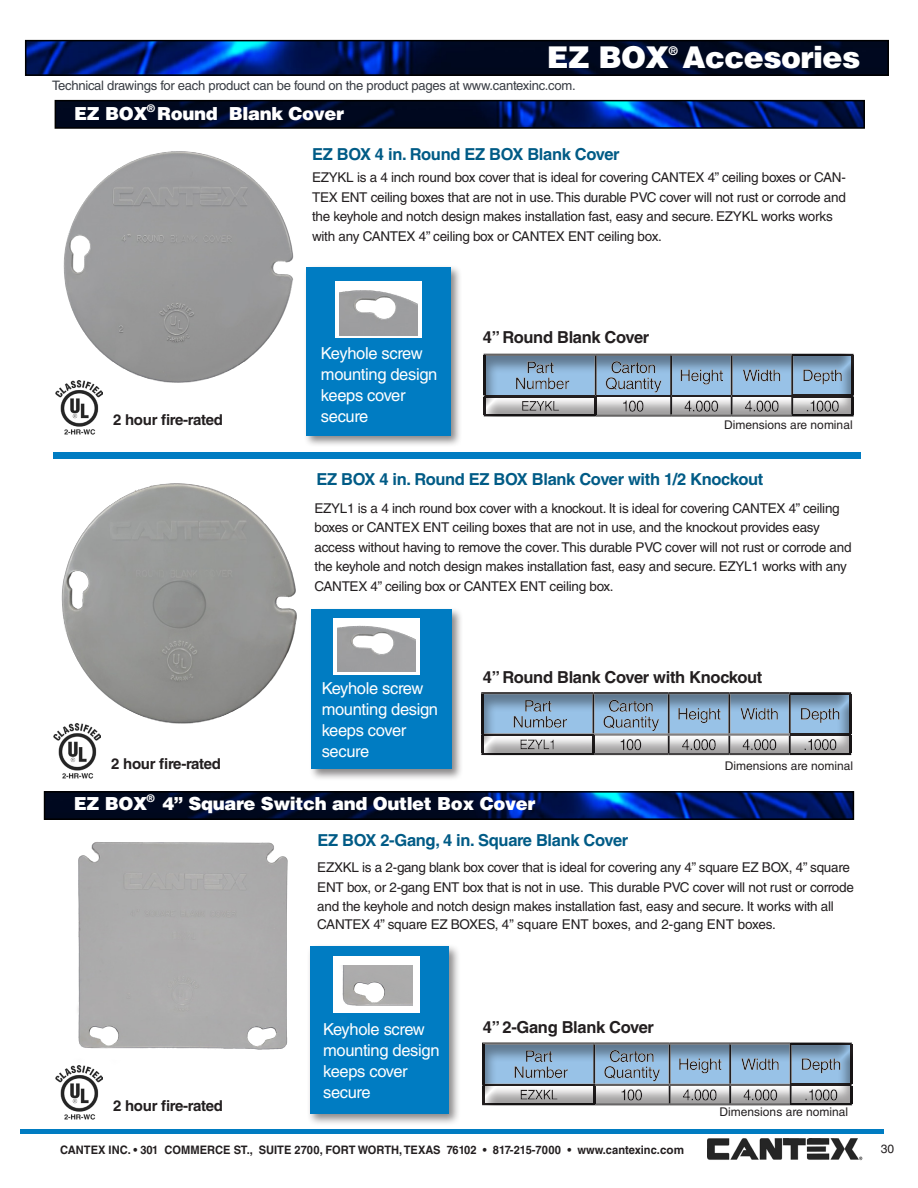
<style>
.page{position:relative;width:918px;height:1188px;background:#fff}
.page>*{position:absolute;margin:0;border:0;box-sizing:border-box;transform-origin:0 0}
.t1{font:900 30px "Helvetica LT Pro";letter-spacing:-.02em;color:#fff}
.t2{font:900 18px "Helvetica LT Pro";letter-spacing:-.02em;color:#fff}
.t3{font:16.5px/21px "Helvetica LT Std";letter-spacing:-.02em;color:#fff}
.t4{font:700 16.5px "Helvetica LT Std";letter-spacing:-.02em;color:#005b86}
.t5{font:700 16.5px "Helvetica LT Std";letter-spacing:-.02em;color:#231f20}
.t6{font:700 15px "Helvetica LT Std";letter-spacing:-.02em;color:#231f20}
.t7{font:13.5px/19.5px "Helvetica LT Std";letter-spacing:-.02em;color:#231f20}
.t8{font:13.05px "Helvetica LT Std";letter-spacing:-.02em;color:#383c43}
.t9{font:12px "Helvetica LT Std";color:#231f20}
.t10{font:900 12px "Helvetica LT Pro";color:#fff}
.t11{font:700 11.7px "Helvetica LT Std";color:#231f20;scale:.95 1}
</style>
<div class="page">
<img style="left:707px;top:1139px;width:156px;height:21px">
<img style="left:28px;top:43px;width:858px;height:30px">
<div style="left:25px;top:40px;width:864px;height:36px;border:2px solid #000"></div>
<hr style="left:20px;top:1130px;width:864px;height:4px;background:#007cc2">
<img style="left:47px;top:794px;width:804px;height:23px">
<div style="left:44px;top:791px;width:810px;height:29px;border:2px solid #000"></div>
<img style="left:58px;top:103px;width:804px;height:23px">
<div style="left:55px;top:100px;width:810px;height:29px;border:2px solid #000"></div>
<div style="left:468px;top:333px;width:402px;height:104px;background:#231f20;opacity:.43"></div>
<div style="left:304px;top:265px;width:158px;height:182px;background:#231f20;opacity:.53"></div>
<div style="left:306px;top:267px;width:144px;height:169px;background:#007cc2"></div>
<div style="left:335px;top:281px;width:87px;height:57px;background:#fff"></div>
<div style="left:54px;top:452px;width:807px;height:6px;background:#007cc2"></div>
<img style="left:340px;top:290px;width:78px;height:46px">
<img style="left:54px;top:113px;width:280px;height:312px">
<img style="left:53px;top:446px;width:291px;height:292px">
<div style="left:309px;top:607px;width:154px;height:174px;background:#231f20;opacity:.53"></div>
<div style="left:311px;top:610px;width:141px;height:159px;background:#007cc2"></div>
<svg style="left:333px;top:618px;width:87px;height:57px"></svg>
<img style="left:337px;top:618px;width:78px;height:53px">
<div style="left:465px;top:671px;width:402px;height:105px;background:#231f20;opacity:.43"></div>
<img style="left:53px;top:816px;width:261px;height:262px">
<div style="left:307px;top:943px;width:154px;height:184px;background:#231f20;opacity:.53"></div>
<div style="left:310px;top:946px;width:138px;height:168px;background:#007cc2"></div>
<div style="left:333px;top:957px;width:87px;height:56px;background:#fff"></div>
<img style="left:342px;top:965px;width:70px;height:41px">
<div style="left:466px;top:1030px;width:402px;height:95px;background:#231f20;opacity:.43"></div>
<img style="left:56px;top:380px;width:47px;height:55px">
<img style="left:54px;top:724px;width:47px;height:55px">
<img style="left:56px;top:1065px;width:47px;height:55px">
<p class="t10" style="left:668px;top:43px;width:11px">®</p>
<p class="t1" style="left:547px;top:38px;width:315px">EZ BOX Accesories</p>
<p class="t8" style="left:52px;top:78px;width:525px">Technical drawings for each product can be found on the product pages at www.cantexinc.com.</p>
<p class="t2" style="left:74px;top:102px;width:271px">EZ BOX<sup>®</sup> Round Blank Cover</p>
<p class="t4" style="left:312px;top:144px;width:309px">EZ BOX 4 in. Round EZ BOX Blank Cover</p>
<p class="t7" style="left:312px;top:168px;width:535px">EZYKL is a 4 inch round box cover that is ideal for covering CANTEX 4” ceiling boxes or CAN-TEX ENT ceiling boxes that are not in use. This durable PVC cover will not rust or corrode and the keyhole and notch design makes installation fast, easy and secure. EZYKL works works with any CANTEX 4” ceiling box or CANTEX ENT ceiling box.</p>
<p class="t6" style="left:113px;top:411px;width:111px">2 hour fire-rated</p>
<p class="t6" style="left:111px;top:755px;width:111px">2 hour fire-rated</p>
<p class="t3" style="left:321px;top:343px;width:118px">Keyhole screw mounting design keeps cover secure</p>
<p class="t5" style="left:483px;top:327px;width:168px">4” Round Blank Cover</p>
<p class="t9" style="left:724px;top:418px;width:130px">Dimensions are nominal</p>
<p class="t4" style="left:317px;top:469px;width:448px">EZ BOX 4 in. Round EZ BOX Blank Cover with 1/2 Knockout</p>
<p class="t7" style="left:315px;top:498px;width:539px">EZYL1 is a 4 inch round box cover with a knockout. It is ideal for covering CANTEX 4” ceiling boxes or CANTEX ENT ceiling boxes that are not in use, and the knockout provides easy access without having to remove the cover. This durable PVC cover will not rust or corrode and the keyhole and notch design makes installation fast, easy and secure. EZYL1 works with any CANTEX 4” ceiling box or CANTEX ENT ceiling box.</p>
<p class="t3" style="left:322px;top:678px;width:118px">Keyhole screw mounting design keeps cover secure</p>
<p class="t5" style="left:483px;top:667px;width:281px">4” Round Blank Cover with Knockout</p>
<p class="t9" style="left:725px;top:758px;width:130px">Dimensions are nominal</p>
<p class="t2" style="left:74px;top:791px;width:463px">EZ BOX<sup>®</sup> 4” Square Switch and Outlet Box Cover</p>
<p class="t4" style="left:318px;top:830px;width:312px">EZ BOX 2-Gang, 4 in. Square Blank Cover</p>
<p class="t6" style="left:113px;top:1096px;width:111px">2 hour fire-rated</p>
<p class="t7" style="left:317px;top:858px;width:538px">EZXKL is a 2-gang blank box cover that is ideal for covering any 4” square EZ BOX, 4” square<br>ENT box, or 2-gang ENT box that is not in use. This durable PVC cover will not rust or corrode and the keyhole and notch design makes installation fast, easy and secure. It works with all</p>
<p class="t7" style="left:317px;top:915px;width:460px">CANTEX 4” square EZ BOXES, 4” square ENT boxes, and 2-gang ENT boxes.</p>
<p class="t3" style="left:323px;top:1019px;width:118px">Keyhole screw mounting design keeps cover secure</p>
<p class="t5" style="left:483px;top:1017px;width:173px">4” 2-Gang Blank Cover</p>
<p class="t9" style="left:720px;top:1105px;width:130px">Dimensions are nominal</p>
<p class="t11" style="left:60px;top:1143px;width:658px">CANTEX INC. • 301 COMMERCE ST., SUITE 2700, FORT WORTH, TEXAS 76102 • 817-215-7000 • www.cantexinc.com</p>
<p class="t9" style="left:881px;top:1142px;width:15px">30</p>
</div>
